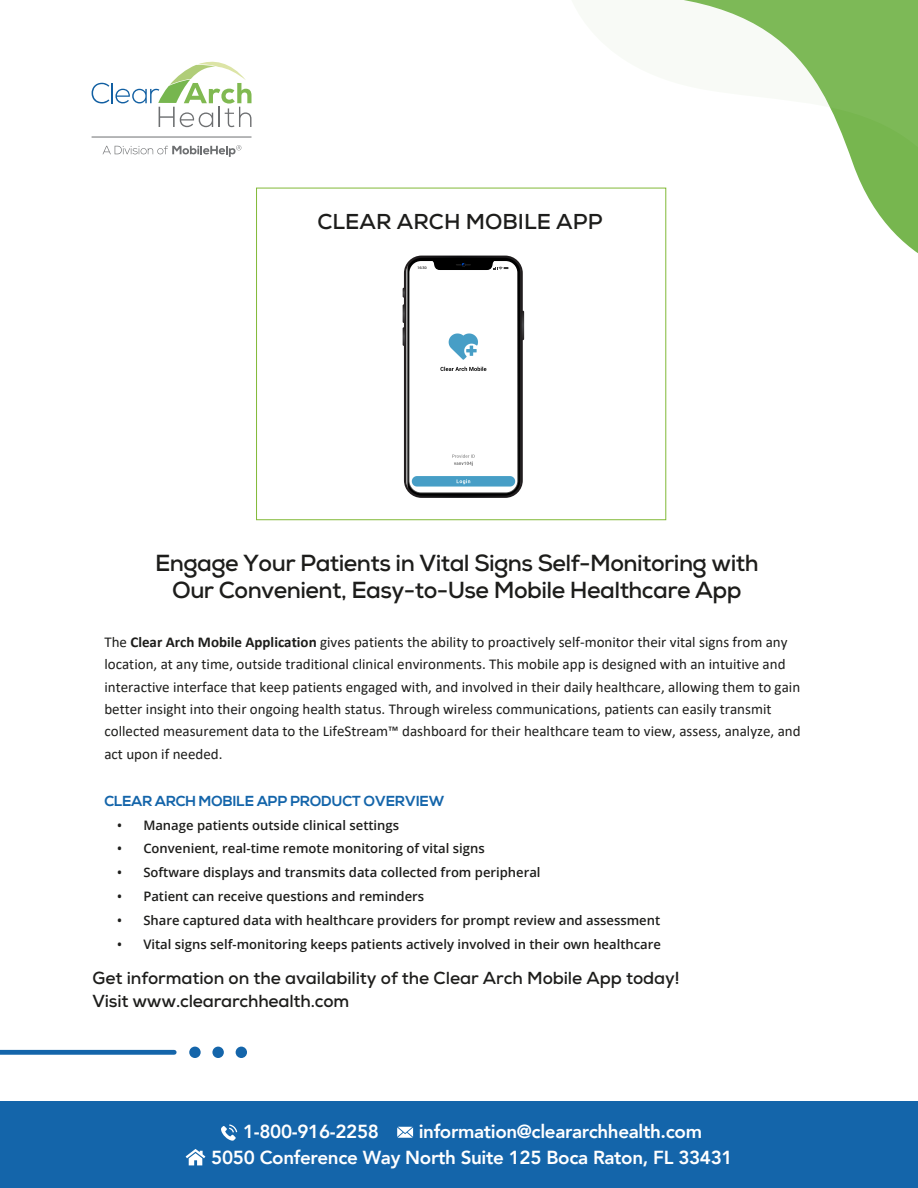
<style>
.page{position:relative;width:918px;height:1188px;background:#fff}
.page>*{position:absolute;margin:0;border:0;box-sizing:border-box;transform-origin:0 0}
.t1{font:700 23.25px/27.9px "Nexa";letter-spacing:-.025em;color:#1d1d1b;text-align:center}
.t2{font:700 21.45px "Nexa";color:#1d1d1b}
.t3{font:800 18.9px/26.4px "Avenir";letter-spacing:-.02em;color:#fff}
.t4{font:700 17.4px/23.2px "Nexa";letter-spacing:-.005em;color:#1d1d1b}
.t5{font:15px/22.4px "Calibri";color:#1d1d1b}
.t6{font:700 14.55px "Nexa";color:#1465aa}
.t7{font:600 13.05px "Open Sans";color:#1d1d1b}
.t8{font:600 3.6px "Montserrat";color:#333}
.s1{font-weight:700}
</style>
<div class="page">
<svg style="left:565px;top:0;width:353px;height:306px"></svg>
<svg style="left:103px;top:145px;width:138px;height:12px"></svg>
<svg style="left:92px;top:83px;width:17px;height:20px"></svg>
<hr style="left:111px;top:83px;width:2px;height:20px;background:#115fa2">
<svg style="left:115px;top:61px;width:137px;height:66px"></svg>
<hr style="left:92px;top:137px;width:160px;height:1px;background:#6d6f71">
<div style="left:0;top:1050px;width:174px;height:5px;background:#1465aa"></div>
<div style="left:189px;top:1047px;width:12px;height:11px;background:#1465aa;border-radius:50%"></div>
<div style="left:212px;top:1047px;width:12px;height:11px;background:#1465aa;border-radius:50%"></div>
<div style="left:236px;top:1047px;width:11px;height:11px;background:#1465aa;border-radius:50%"></div>
<div style="left:0;top:1101px;width:918px;height:87px;background:#1465aa"></div>
<svg style="left:221px;top:1124px;width:16px;height:17px"></svg>
<svg style="left:397px;top:1127px;width:16px;height:11px"></svg>
<svg style="left:186px;top:1149px;width:19px;height:16px"></svg>
<div style="left:256px;top:188px;width:410px;height:332px;border:1px solid #82b937"></div>
<svg style="left:403px;top:256px;width:121px;height:242px"></svg>
<h2 class="t2" style="left:318px;top:208px;width:287px">CLEAR ARCH MOBILE APP</h2>
<p class="t8" style="left:418px;top:265px;width:10px">16:30</p>
<h1 class="t1" style="left:155px;top:549px;width:605px">Engage Your Patients in Vital Signs Self-Monitoring with<br>Our Convenient, Easy-to-Use Mobile Healthcare App</h1>
<p class="t5" style="left:104px;top:630px;width:698px">The <span class="s1">Clear Arch Mobile Application</span> gives patients the ability to proactively self-monitor their vital signs from any location, at any time, outside traditional clinical environments. This mobile app is designed with an intuitive and interactive interface that keep patients engaged with, and involved in their daily healthcare, allowing them to gain better insight into their ongoing health status. Through wireless communications, patients can easily transmit collected measurement data to the LifeStream™ dashboard for their healthcare team to view, assess, analyze, and act upon if needed.</p>
<p class="t6" style="left:104px;top:792px;width:342px">CLEAR ARCH MOBILE APP PRODUCT OVERVIEW</p>
<p class="t7" style="left:117px;top:817px;width:284px">• Manage patients outside clinical settings</p>
<p class="t7" style="left:117px;top:840px;width:369px">• Convenient, real-time remote monitoring of vital signs</p>
<p class="t7" style="left:117px;top:863px;width:425px">• Software displays and transmits data collected from peripheral</p>
<p class="t7" style="left:117px;top:888px;width:309px">• Patient can receive questions and reminders</p>
<p class="t7" style="left:117px;top:911px;width:544px">• Share captured data with healthcare providers for prompt review and assessment</p>
<p class="t7" style="left:117px;top:935px;width:545px">• Vital signs self-monitoring keeps patients actively involved in their own healthcare</p>
<p class="t4" style="left:93px;top:967px;width:589px">Get information on the availability of the Clear Arch Mobile App today!<br>Visit www.cleararchhealth.com</p>
<p class="t3" style="left:211px;top:1118px;width:523px;text-indent:207px">information@cleararchhealth.com<br>5050 Conference Way North Suite 125 Boca Raton, FL 33431</p>
<p class="t3" style="left:243px;top:1119px;width:137px">1-800-916-2258</p>
</div>
